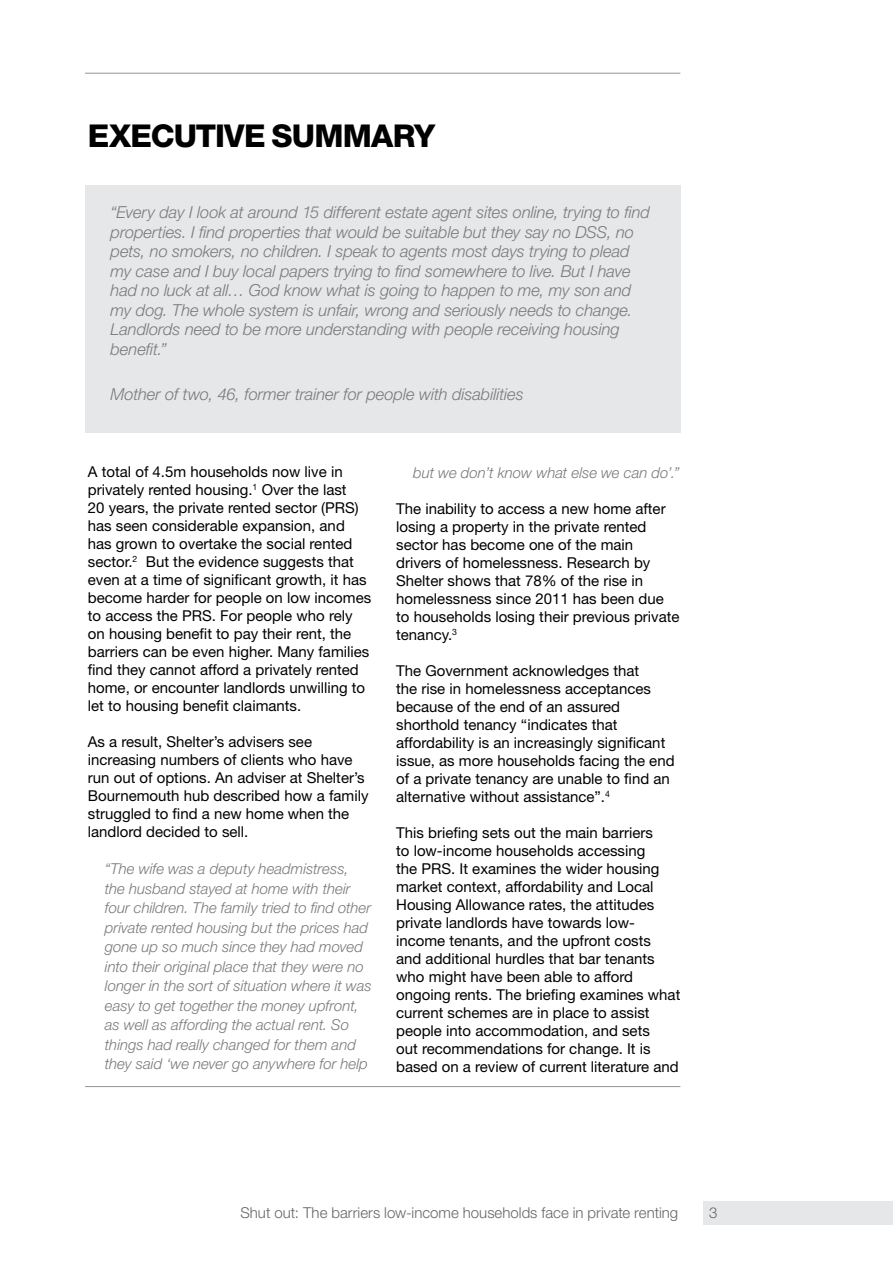
<style>
.page{position:relative;width:893px;height:1263px;background:#fff}
.page>*{position:absolute;margin:0;border:0;box-sizing:border-box;transform-origin:0 0}
.t1{font:800 31.5px "Helvetica Neue LT Pro";letter-spacing:-.025em;color:#000}
.t2{font:italic 300 16.5px/19.5px "Helvetica Neue LT Pro";letter-spacing:-.005em;color:#7a7a7a}
.t3{font:15px/18px "Helvetica Neue LT Pro";color:#000}
.t4{font:italic 300 15px/19.5px "Helvetica Neue LT Pro";color:#7a7a7a}
.t5{font:300 15px "Helvetica Neue LT Pro";color:#666}
</style>
<div class="page">
<div style="left:703px;top:1201px;width:190px;height:23px;background:#e6e7e8"></div>
<hr style="left:85px;top:73px;width:595px;height:1px;background:#939598">
<hr style="left:85px;top:1086px;width:595px;height:1px;background:#939598">
<div style="left:85px;top:185px;width:595px;height:247px;background:#e6e7e8"></div>
<h1 class="t1" style="left:88px;top:117px;width:349px">EXECUTIVE SUMMARY</h1>
<p class="t2" style="left:111px;top:202px;width:541px">“Every day I look at around 15 different estate agent sites online, trying to find properties. I find properties that would be suitable but they say no DSS, no pets, no smokers, no children. I speak to agents most days trying to plead my case and I buy local papers trying to find somewhere to live. But I have had no luck at all… God know what is going to happen to me, my son and my dog. The whole system is unfair, wrong and seriously needs to change.<br>Landlords need to be more understanding with people receiving housing benefit.”</p>
<p class="t2" style="left:111px;top:384px;width:415px">Mother of two, 46, former trainer for people with disabilities</p>
<p class="t3" style="left:88px;top:462px;width:285px">A total of 4.5m households now live in privately rented housing.<sup>1</sup> Over the last<br>20 years, the private rented sector (PRS) has seen considerable expansion, and has grown to overtake the social rented sector.<sup>2</sup> But the evidence suggests that even at a time of significant growth, it has become harder for people on low incomes to access the PRS. For people who rely on housing benefit to pay their rent, the barriers can be even higher. Many families find they cannot afford a privately rented home, or encounter landlords unwilling to let to housing benefit claimants.</p>
<p class="t3" style="left:88px;top:732px;width:282px">As a result, Shelter’s advisers see increasing numbers of clients who have run out of options. An adviser at Shelter’s Bournemouth hub described how a family struggled to find a new home when the landlord decided to sell.</p>
<p class="t4" style="left:105px;top:859px;width:268px">“The wife was a deputy headmistress, the husband stayed at home with their four children. The family tried to find other private rented housing but the prices had gone up so much since they had moved into their original place that they were no longer in the sort of situation where it was easy to get together the money upfront, as well as affording the actual rent. So things had really changed for them and they said ‘we never go anywhere for help</p>
<p class="t4" style="left:413px;top:463px;width:268px">but we don’t know what else we can do’.”</p>
<p class="t3" style="left:396px;top:499px;width:285px">The inability to access a new home after losing a property in the private rented sector has become one of the main drivers of homelessness. Research by Shelter shows that 78% of the rise in homelessness since 2011 has been due to households losing their previous private tenancy.<sup>3</sup></p>
<p class="t3" style="left:396px;top:661px;width:280px">The Government acknowledges that<br>the rise in homelessness acceptances because of the end of an assured shorthold tenancy “indicates that affordability is an increasingly significant issue, as more households facing the end of a private tenancy are unable to find an alternative without assistance”.<sup>4</sup></p>
<p class="t3" style="left:396px;top:823px;width:286px">This briefing sets out the main barriers<br>to low-income households accessing<br>the PRS. It examines the wider housing market context, affordability and Local Housing Allowance rates, the attitudes private landlords have towards low&shy;income tenants, and the upfront costs<br>and additional hurdles that bar tenants who might have been able to afford ongoing rents. The briefing examines what current schemes are in place to assist people into accommodation, and sets<br>out recommendations for change. It is based on a review of current literature and</p>
<p class="t5" style="left:240px;top:1203px;width:439px">Shut out: The barriers low-income households face in private renting</p>
<p class="t5" style="left:709px;top:1203px;width:10px">3</p>
</div>
